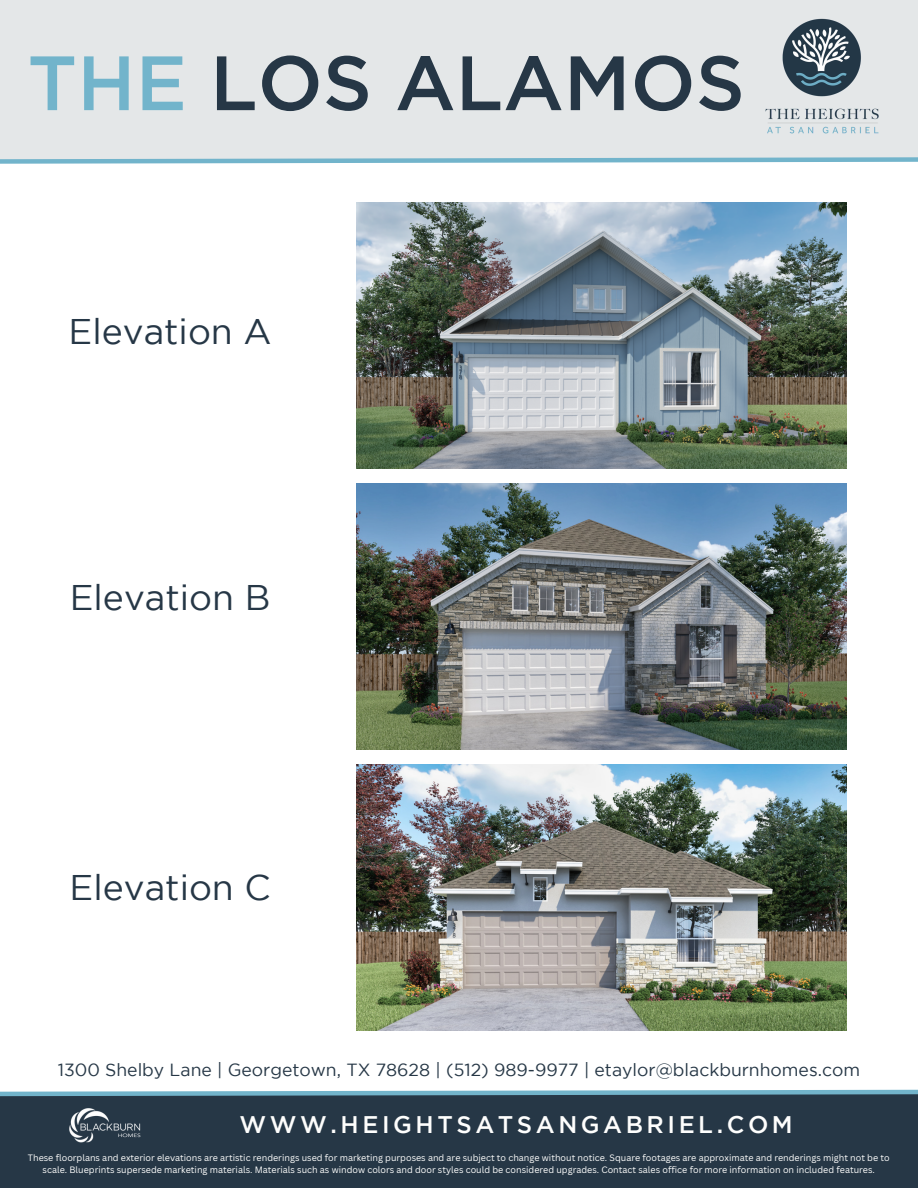
<style>
.page{position:relative;width:918px;height:1188px;background:#fff}
.page>*{position:absolute;margin:0;border:0;box-sizing:border-box;transform-origin:0 0}
.t1{font:500 76.8px "Gotham";color:#263746}
.t2{font:35.55px "Gotham";color:#263746}
.t3{font:500 24px "Gotham";letter-spacing:.15em;color:#fefefd}
.t4{font:17.55px "Gotham";color:#263746}
.t5{font:9px/12px "Canva Sans";color:#fefefd;text-align:center}
.s1{color:#72b4cb}
</style>
<div class="page">
<div style="left:0;top:0;width:918px;height:159px;background:#e4e7e8"></div>
<img style="left:356px;top:202px;width:491px;height:267px">
<img style="left:356px;top:483px;width:491px;height:267px">
<img style="left:356px;top:764px;width:491px;height:267px">
<div style="left:0;top:1092px;width:918px;height:96px;background:#263746"></div>
<svg style="left:0;top:157px;width:918px;height:7px"></svg>
<svg style="left:0;top:1089px;width:918px;height:8px"></svg>
<img style="left:782px;top:18px;width:79px;height:79px">
<img style="left:765px;top:108px;width:114px;height:26px">
<img style="left:69px;top:1108px;width:72px;height:35px">
<p class="t1" style="left:27px;top:54px;width:719px"><span class="s1">THE</span> LOS ALAMOS</p>
<p class="t2" style="left:69px;top:318px;width:205px">Elevation A</p>
<p class="t2" style="left:70px;top:584px;width:202px">Elevation B</p>
<p class="t2" style="left:70px;top:874px;width:203px">Elevation C</p>
<p class="t4" style="left:58px;top:1063px;width:804px">1300 Shelby Lane | Georgetown, TX 78628 | (512) 989-9977 | etaylor@blackburnhomes.com</p>
<p class="t3" style="left:240px;top:1115px;width:555px">WWW.HEIGHTSATSANGABRIEL.COM</p>
<p class="t5" style="left:28px;top:1151px;width:863px">These floorplans and exterior elevations are artistic renderings used for marketing purposes and are subject to change without notice. Square footages are approximate and renderings might not be to scale. Blueprints supersede marketing materials. Materials such as window colors and door styles could be considered upgrades. Contact sales office for more information on included features.</p>
</div>
